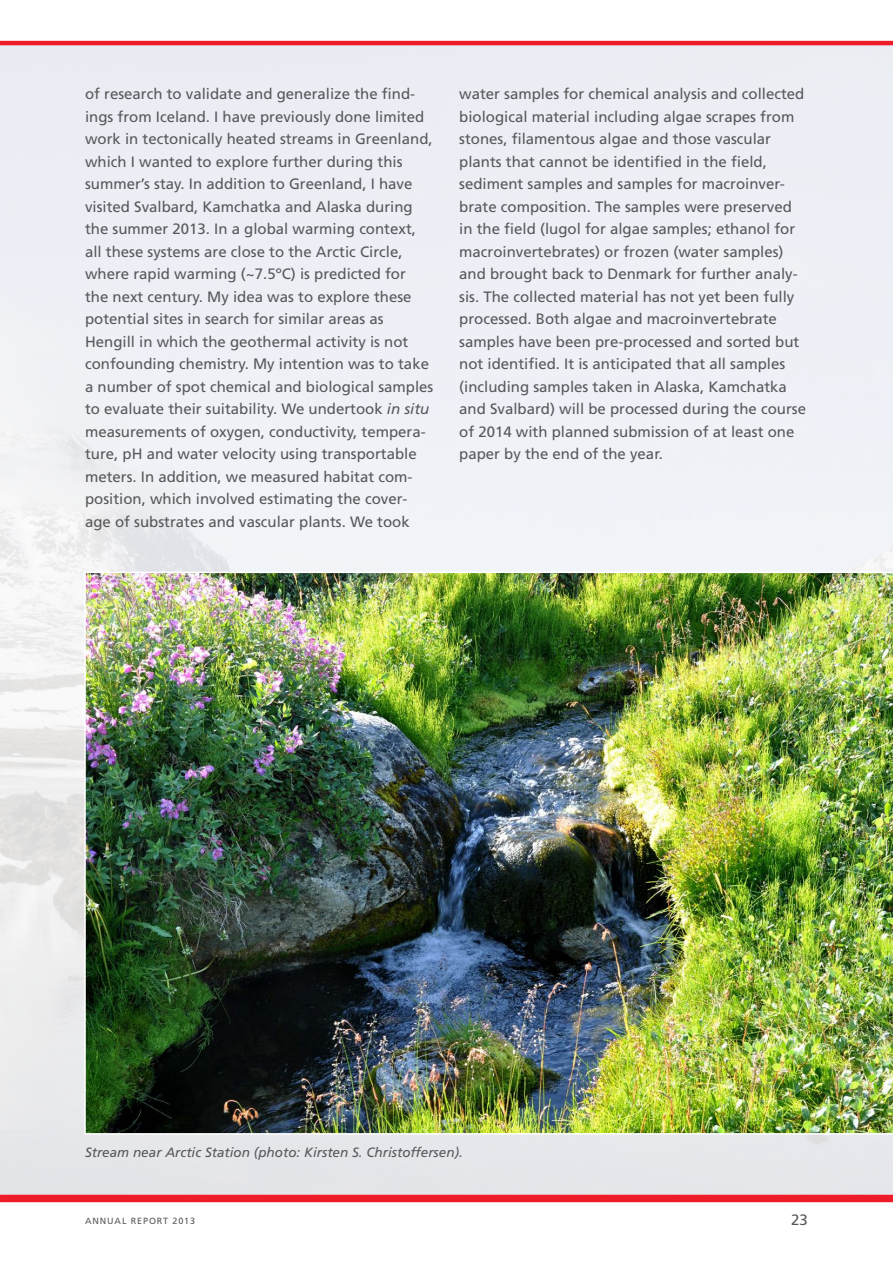
<style>
.page{position:relative;width:893px;height:1263px;background:#fff}
.page>*{position:absolute;margin:0;border:0;box-sizing:border-box;transform-origin:0 0}
.Brød{font:15px/22.5px "Frutiger LT Std";color:#57585a}
.Billedtekst{font:italic 13.5px "Frutiger LT Std";color:#57585a}
.t1{font:9px "Frutiger LT Std";letter-spacing:.1em;color:#57585a}
.s1{font-style:italic}
</style>
<div class="page">
<hr style="left:0;top:41px;width:893px;height:4px;background:#ee1c28">
<div style="left:0;top:1195px;width:893px;height:7px;background:#ee1c28"></div>
<img style="left:84px;top:572px;width:809px;height:562px">
<p class="Brød" style="left:85px;top:83px;width:350px">of research to validate and generalize the find&shy;ings from Iceland. I have previously done limited work in tectonically heated streams in Greenland, which I wanted to explore further during this summer’s stay. In addition to Greenland, I have visited Svalbard, Kamchatka and Alaska during the summer 2013. In a global warming context, all these systems are close to the Arctic Circle, where rapid warming (~7. 5ºC) is predicted for<br>the next century. My idea was to explore these potential sites in search for similar areas as Hengill in which the geothermal activity is not confounding chemistry. My intention was to take a number of spot chemical and biological samples to evaluate their suitability. We undertook <span class="s1">in situ </span>measurements of oxygen, conductivity, tempera&shy;ture, pH and water velocity using transportable meters. In addition, we measured habitat com&shy;position, which involved estimating the cover&shy;age of substrates and vascular plants. We took</p>
<p class="Brød" style="left:459px;top:83px;width:348px">water samples for chemical analysis and collected biological material including algae scrapes from stones, filamentous algae and those vascular plants that cannot be identified in the field, sediment samples and samples for macroinver&shy;brate composition. The samples were preserved in the field (lugol for algae samples; ethanol for macroinvertebrates) or frozen (water samples) and brought back to Denmark for further analy&shy;sis. The collected material has not yet been fully processed. Both algae and macroinvertebrate samples have been pre-processed and sorted but not identified. It is anticipated that all samples (including samples taken in Alaska, Kamchatka and Svalbard) will be processed during the course of 2014 with planned submission of at least one paper by the end of the year.</p>
<p class="Billedtekst" style="left:85px;top:1144px;width:379px">Stream near Arctic Station (photo: Kirsten S. Christoffersen).</p>
<p class="t1" style="left:85px;top:1216px;width:112px">ANNUAL REPORT 2013</p>
<p class="Brød" style="left:791px;top:1208px;width:18px">23</p>
</div>
